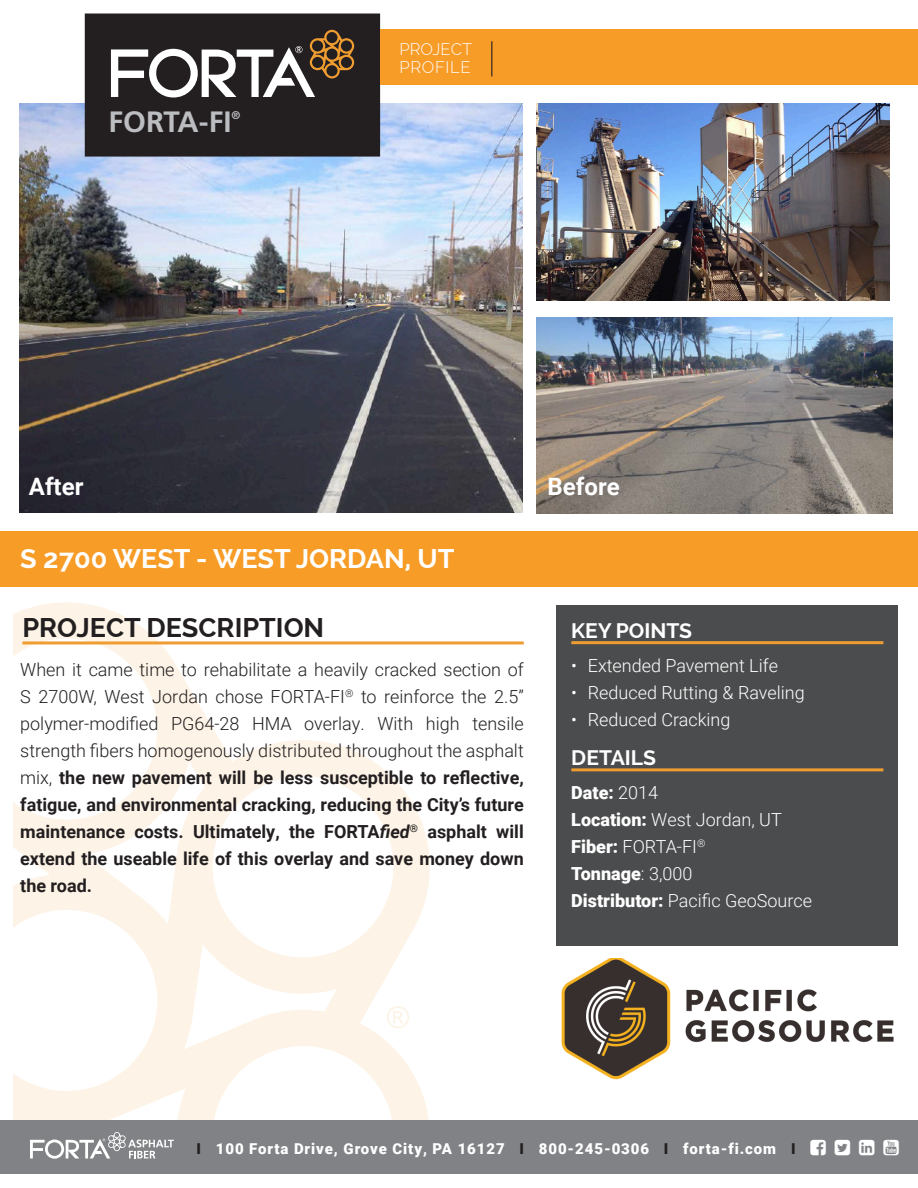
<style>
.page{position:relative;width:918px;height:1188px;background:#fff}
.page>*{position:absolute;margin:0;border:0;box-sizing:border-box;transform-origin:0 0}
.t1{font:700 29.4px "Frutiger";color:#bcbdc0}
.Project___Location{font:700 27px "Raleway";color:#fff}
.Project_Description{font:700 27px "Raleway";color:#231f20}
.t2{font:700 24px "Roboto";color:#fff}
.Key_Points___Details{font:700 21px "Raleway";color:#fff}
.Description_Body{font:300 18px/27px "Roboto";color:#231f20;text-align:justify}
.Bullets{font:300 18px "Roboto";color:#fff}
.t3{font:900 18px "Roboto";color:#fff}
.t4{font:300 16.5px "Raleway";color:#fff}
.t5{font:300 16.5px "Raleway";letter-spacing:.04em;color:#fff}
.t6{font:900 15px "Roboto";letter-spacing:.06em;color:#fff}
.t7{font:700 11.1px "Frutiger";color:#bcbdc0}
.s1{font-weight:300}
.s2{font-weight:900}
.s3{font-weight:700}
.s4{font-weight:700;font-style:italic}
.s5{color:#231f20}
</style>
<div class="page">
<img style="left:19px;top:104px;width:504px;height:409px">
<div style="left:86px;top:14px;width:293px;height:142px;background:#231f20"></div>
<div style="left:85px;top:14px;width:295px;height:143px;border:2px solid #231f20"></div>
<svg style="left:14px;top:602px;width:416px;height:518px"></svg>
<svg style="left:387px;top:1006px;width:22px;height:22px"></svg>
<div style="left:556px;top:606px;width:342px;height:340px;background:#4b4c4d"></div>
<div style="left:0;top:531px;width:918px;height:56px;background:#f89c28"></div>
<hr style="left:22px;top:641px;width:502px;height:3px;background:#ef9c31">
<hr style="left:571px;top:641px;width:312px;height:3px;background:#ef9c31">
<hr style="left:571px;top:768px;width:312px;height:3px;background:#ef9c31">
<img style="left:537px;top:104px;width:352px;height:197px">
<div style="left:537px;top:316px;width:361px;height:197px;background:linear-gradient(to bottom,#fff,#fff)"></div>
<img style="left:537px;top:318px;width:355px;height:195px">
<div style="left:0;top:1120px;width:918px;height:54px;background:#808285"></div>
<svg style="left:30px;top:1132px;width:144px;height:27px"></svg>
<svg style="left:111px;top:30px;width:243px;height:68px"></svg>
<div style="left:380px;top:29px;width:538px;height:56px;background:#f89c28"></div>
<hr style="left:491px;top:41px;width:1px;height:36px;background:#231f20">
<img style="left:561px;top:958px;width:333px;height:122px">
<p class="t1" style="left:109px;top:104px;width:124px">FORTA-FI</p>
<p class="t7" style="left:232px;top:109px;width:10px">®</p>
<p class="t4" style="left:400px;top:40px;width:74px">PROJECT</p>
<p class="t5" style="left:400px;top:58px;width:73px">PROFILE</p>
<p class="t2" style="left:29px;top:469px;width:56px">After</p>
<p class="t2" style="left:548px;top:469px;width:74px">Before</p>
<p class="Project___Location" style="left:20px;top:543px;width:436px">S 2700 WEST - WEST JORDAN, UT</p>
<p class="Project_Description" style="left:22px;top:612px;width:303px">PROJECT DESCRIPTION</p>
<p class="Key_Points___Details" style="left:571px;top:618px;width:122px">KEY POINTS</p>
<p class="Bullets" style="left:571px;top:653px;width:208px">• Extended Pavement Life</p>
<p class="Bullets" style="left:571px;top:680px;width:235px">• Reduced Rutting &amp; Raveling</p>
<p class="Bullets" style="left:571px;top:707px;width:161px">• Reduced Cracking</p>
<p class="Key_Points___Details" style="left:571px;top:746px;width:86px">DETAILS</p>
<p class="t3" style="left:571px;top:780px;width:88px">Date: <span class="s1">2014</span></p>
<p class="Bullets" style="left:571px;top:807px;width:212px"><span class="s2">Location:</span> West Jordan, UT</p>
<p class="Bullets" style="left:571px;top:834px;width:136px"><span class="s2">Fiber:</span> FORTA-FI<sup>®</sup></p>
<p class="t3" style="left:571px;top:861px;width:123px">Tonnage<span class="s1">: 3,000</span></p>
<p class="Bullets" style="left:571px;top:888px;width:242px"><span class="s2">Distributor:</span> Pacific GeoSource</p>
<p class="Description_Body" style="left:20px;top:655px;width:505px">When it came time to rehabilitate a heavily cracked section of S 2700W, West Jordan chose FORTA-FI<sup>®</sup> to reinforce the 2.5” polymer-modified PG64-28 HMA overlay. With high tensile strength fibers homogenously distributed throughout the asphalt mix, <span class="s3">the new pavement will be less susceptible to reflective, fatigue, and environmental cracking, reducing the City’s future maintenance costs. Ultimately, the FORTA</span><span class="s4">fied</span><sup>®</sup> <span class="s3">asphalt will extend the useable life of this overlay and save money down the road.</span></p>
<p class="t6" style="left:197px;top:1138px;width:600px"><span class="s5">I</span> 100 Forta Drive, Grove City, PA 16127 <span class="s5">I</span> 800-245-0306 <span class="s5">I</span> forta-fi.com <span class="s5">I</span></p>
</div>
